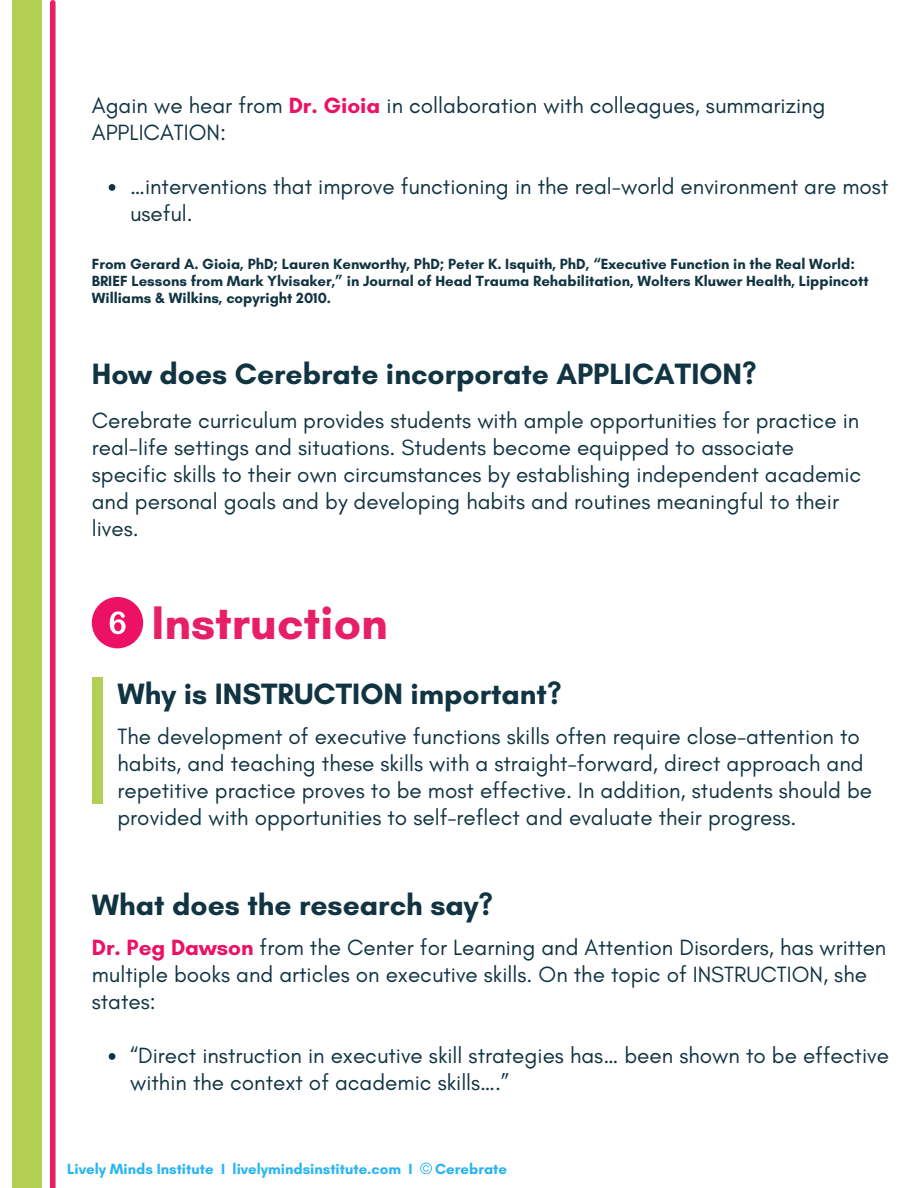
<style>
.page{position:relative;width:918px;height:1188px;background:#fff}
.page>*{position:absolute;margin:0;border:0;box-sizing:border-box;transform-origin:0 0}
.t1{font:700 48px "Glacial Indifference";color:#e71f67}
.t2{font:700 30px "Glacial Indifference";color:#113442}
.t3{font:22.5px/27px "Glacial Indifference";color:#113442}
.t4{font:700 15px/16.8px "Glacial Indifference";color:#113442}
.t5{font:700 15px "Glacial Indifference";color:#28b5f1}
.s1{font-weight:700;color:#ec1165}
</style>
<div class="page">
<div style="left:12px;top:0;width:30px;height:1188px;background:#b3d055"></div>
<div style="left:50px;top:3px;width:6px;height:1185px;background:#e71f67"></div>
<svg style="left:420px;top:1163px;width:11px;height:11px"></svg>
<div style="left:92px;top:597px;width:51px;height:51px;background:#ec1165;border-radius:50%"></div>
<svg style="left:110px;top:611px;width:16px;height:23px"></svg>
<div style="left:92px;top:677px;width:10px;height:127px;background:#b3d055"></div>
<svg style="left:109px;top:184px;width:6px;height:7px"></svg>
<svg style="left:109px;top:1053px;width:6px;height:7px"></svg>
<p class="t3" style="left:92px;top:92px;width:735px">Again we hear from <span class="s1">Dr. Gioia</span> in collaboration with colleagues, summarizing<br>APPLICATION:</p>
<h2 class="t3" style="left:130px;top:173px;width:760px">…interventions that improve functioning in the real-world environment are most useful.</h2>
<h3 class="t4" style="left:92px;top:255px;width:778px">From Gerard A. Gioia, PhD; Lauren Kenworthy, PhD; Peter K. Isquith, PhD, “Executive Function in the Real World:<br>BRIEF Lessons from Mark Ylvisaker,” in Journal of Head Trauma Rehabilitation, Wolters Kluwer Health, Lippincott<br>Williams &amp; Wilkins, copyright 2010.</h3>
<p class="t2" style="left:92px;top:356px;width:666px">How does Cerebrate incorporate APPLICATION?</p>
<p class="t3" style="left:92px;top:406px;width:771px">Cerebrate curriculum provides students with ample opportunities for practice in real-life settings and situations. Students become equipped to associate specific skills to their own circumstances by establishing independent academic and personal goals and by developing habits and routines meaningful to their lives.</p>
<p class="t1" style="left:151px;top:593px;width:238px">Instruction</p>
<h2 class="t2" style="left:117px;top:676px;width:446px">Why is INSTRUCTION important?</h2>
<h1 class="t3" style="left:117px;top:723px;width:756px">The development of executive functions skills often require close-attention to habits, and teaching these skills with a straight-forward, direct approach and repetitive practice proves to be most effective. In addition, students should be provided with opportunities to self-reflect and evaluate their progress.</h1>
<h3 class="t2" style="left:92px;top:887px;width:403px">What does the research say?</h3>
<h3 class="t3" style="left:92px;top:934px;width:796px"><span class="s1">Dr. Peg Dawson</span> from the Center for Learning and Attention Disorders, has written multiple books and articles on executive skills. On the topic of INSTRUCTION, she states:</h3>
<h2 class="t3" style="left:130px;top:1042px;width:760px">“Direct instruction in executive skill strategies has… been shown to be effective within the context of academic skills….”</h2>
<h3 class="t5" style="left:67px;top:1160px;width:347px">Lively Minds Institute I livelymindsinstitute.com I</h3>
<h3 class="t5" style="left:435px;top:1160px;width:73px">Cerebrate</h3>
</div>
